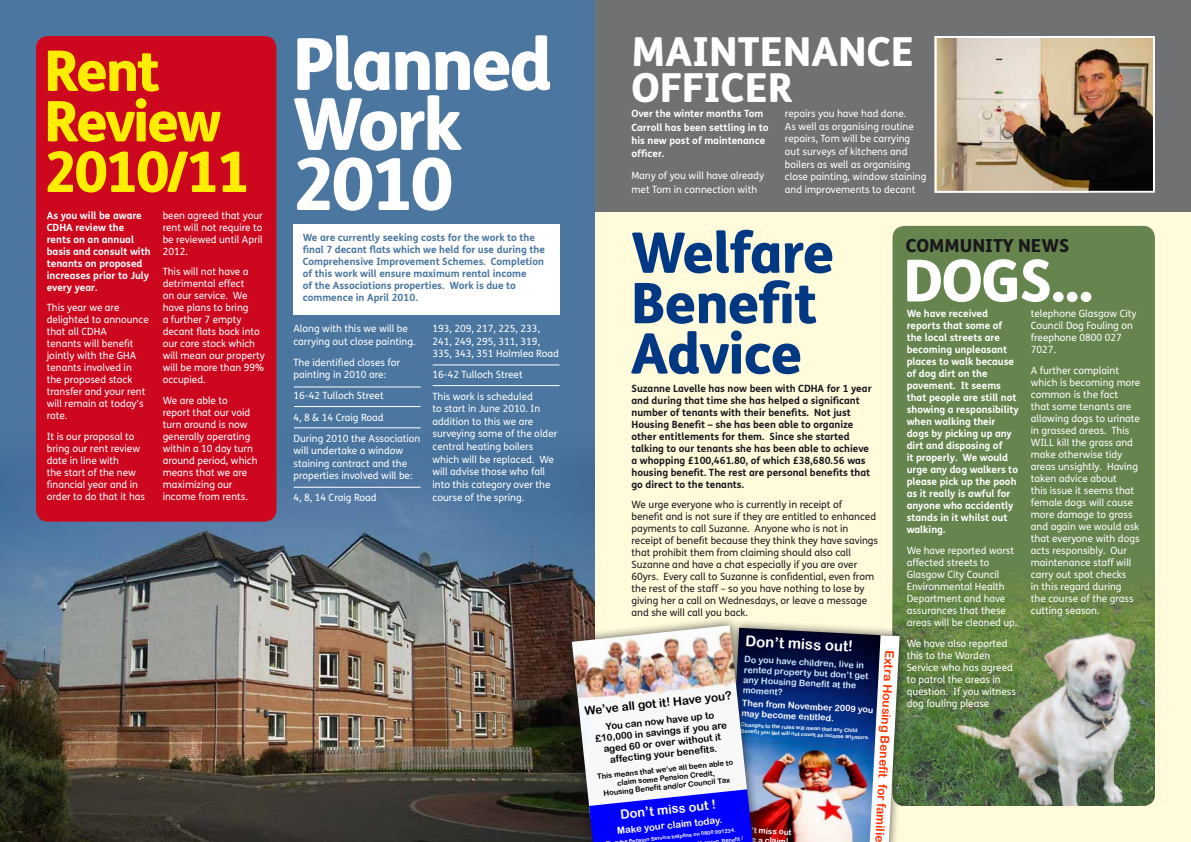
<style>
.page{position:relative;width:1191px;height:842px;background:#fff}
.page>*{position:absolute;margin:0;border:0;box-sizing:border-box;transform-origin:0 0}
.t1{font:800 72px/60px "FS Me";letter-spacing:-.04em;color:#fff}
.t2{font:800 58px "FS Me";color:#fff}
.t3{font:800 56.1px/50.5px "FS Me";letter-spacing:-.04em;color:#ffed00}
.t4{font:800 56px/50.4px "FS Me";letter-spacing:-.02em;color:#003883}
.t5{font:800 40px/36px "FS Me";color:#fff}
.t6{font:800 18px "FS Me";color:#1a171c}
.t7{font:14.8px "Arial Rounded MT Bold";color:#fff}
.t8{font:12.8px "Arial Rounded MT Bold";color:#fff}
.t9{font:12.1px "Arial Rounded MT Bold";color:#f30}
.t10{font:11.7px "Arial Rounded MT Bold";color:#000}
.t11{font:10px/12px "FS Me";color:#fff}
.t12{font:700 10px/12px "FS Me";color:#fff}
.t13{font:10px/12px "FS Me";color:#1a171c}
.t14{font:700 10px/12px "FS Me";color:#1a171c}
.t15{font:700 10px/12px "FS Me";color:#4b76a0}
.t16{font:9.6px/11.1px "Arial Rounded MT Bold";color:#000;text-align:center}
.t17{font:9.6px "Arial Rounded MT Bold";color:#fff}
.t18{font:8.9px/10.3px "Arial Rounded MT Bold";color:#cfeafd}
.t19{font:8.9px/10.3px "Arial Rounded MT Bold";color:#fff}
.t20{font:8.1px/9.4px "Arial Rounded MT Bold";color:#fff}
.t21{font:7.5px/8.6px "Arial Rounded MT Bold";color:#000;text-align:center}
.t22{font:5.4px/6.2px "Arial Rounded MT Bold";color:#fff}
.t23{font:5.3px/9.3px "Arial Rounded MT Bold";color:#fff}
</style>
<div class="page">
<div style="left:0;top:0;width:595px;height:549px;background:#4b76a0"></div>
<img style="left:0;top:432px;width:595px;height:410px">
<div style="left:595px;top:0;width:596px;height:842px;background:#fffbdb"></div>
<div style="left:595px;top:0;width:596px;height:212px;background:#707173"></div>
<img style="left:937px;top:39px;width:215px;height:151px">
<div style="left:934px;top:36px;width:221px;height:157px;border:2px solid #fff"></div>
<div style="left:36px;top:36px;width:240px;height:486px;background:#cd071e;border-radius:12px"></div>
<div style="left:892px;top:226px;width:263px;height:580px;background:#66844e;border-radius:12px"></div>
<img style="left:892px;top:563px;width:263px;height:243px">
<div style="left:717px;top:618px;width:191px;height:224px;background:#1a171c;opacity:.75"></div>
<img style="left:761px;top:628px;width:129px;height:113px">
<img style="left:761px;top:741px;width:108px;height:101px">
<svg style="left:869px;top:635px;width:30px;height:207px"></svg>
<div style="left:562px;top:615px;width:199px;height:227px;background:#1a171c;opacity:.75"></div>
<img style="left:572px;top:625px;width:176px;height:193px">
<svg style="left:589px;top:789px;width:163px;height:53px"></svg>
<div style="left:293px;top:225px;width:266px;height:90px;background:#fff"></div>
<hr style="left:294px;top:387px;width:127px;height:1px;background:#fff">
<hr style="left:294px;top:406px;width:127px;height:1px;background:#fff">
<hr style="left:294px;top:428px;width:127px;height:1px;background:#fff">
<hr style="left:294px;top:487px;width:127px;height:1px;background:#fff">
<hr style="left:433px;top:365px;width:126px;height:1px;background:#fff">
<hr style="left:433px;top:385px;width:126px;height:1px;background:#fff">
<h3 class="t3" style="left:44px;top:46px;width:207px">Rent<br>Review<br>2010/11</h3>
<p class="t12" style="left:47px;top:209px;width:105px">As you will be aware<br>CDHA review the rents on an annual basis and consult with tenants on proposed increases prior to July every year.</p>
<p class="t11" style="left:47px;top:302px;width:103px">This year we are delighted to announce that all CDHA<br>tenants will benefit jointly with the GHA tenants involved in the proposed stock transfer and your rent will remain at today’s rate.</p>
<p class="t11" style="left:47px;top:430px;width:100px">It is our proposal to bring our rent review date in line with<br>the start of the new financial year and in order to do that it has</p>
<p class="t11" style="left:163px;top:209px;width:102px;text-align:justify">been agreed that your rent will not require to be reviewed until April 2012.</p>
<p class="t11" style="left:163px;top:266px;width:104px">This will not have a detrimental effect<br>on our service. We have plans to bring<br>a further 7 empty decant flats back into our core stock which will mean our property will be more than 99% occupied.</p>
<p class="t11" style="left:163px;top:394px;width:96px">We are able to report that our void turn around is now generally operating within a 10 day turn around period, which means that we are maximizing our income from rents.</p>
<h1 class="t1" style="left:292px;top:34px;width:261px">Planned<br>Work<br>2010</h1>
<p class="t15" style="left:303px;top:232px;width:244px">We are currently seeking costs for the work to the final 7 decant flats which we held for use during the Comprehensive Improvement Schemes. Completion of this work will ensure maximum rental income<br>of the Associations properties. Work is due to commence in April 2010.</p>
<p class="t11" style="left:293px;top:322px;width:123px;line-height:12.6px">Along with this we will be carrying out close painting.</p>
<p class="t11" style="left:293px;top:356px;width:108px;line-height:12.6px">The identified closes for painting in 2010 are:</p>
<p class="t11" style="left:293px;top:386px;width:128px;line-height:21.1px">16-42 Tulloch Street<br>4, 8 &amp; 14 Craig Road<br>During 2010 the Association</p>
<p class="t11" style="left:293px;top:445px;width:120px;line-height:12.6px">will undertake a window staining contract and the properties involved will be:</p>
<p class="t11" style="left:293px;top:491px;width:85px">4, 8, 14 Craig Road</p>
<p class="t11" style="left:432px;top:322px;width:128px;line-height:12.6px">193, 209, 217, 225, 233,<br>241, 249, 295, 311, 319,<br>335, 343, 351 Holmlea Road</p>
<p class="t11" style="left:432px;top:365px;width:102px;line-height:21.1px">16-42 Tulloch Street<br>This work is scheduled</p>
<p class="t11" style="left:432px;top:403px;width:126px;line-height:12.6px">to start in June 2010. In addition to this we are surveying some of the older central heating boilers which will be replaced. We will advise those who fall into this category over the course of the spring.</p>
<h3 class="t5" style="left:631px;top:34px;width:284px">MAINTENANCE<br>OFFICER</h3>
<p class="t12" style="left:631px;top:107px;width:139px;line-height:13.4px">Over the winter months Tom<br>Carroll has been settling in to his new post of maintenance officer.</p>
<p class="t11" style="left:631px;top:169px;width:134px;line-height:13.4px">Many of you will have already met Tom in connection with</p>
<p class="t11" style="left:785px;top:108px;width:143px;line-height:12.6px">repairs you have had done.<br>As well as organising routine repairs, Tom will be carrying out surveys of kitchens and boilers as well as organising close painting, window staining and improvements to decant</p>
<h3 class="t4" style="left:631px;top:228px;width:205px">Welfare<br>Benefit<br>Advice</h3>
<p class="t14" style="left:631px;top:382px;width:242px">Suzanne Lavelle has now been with CDHA for 1 year and during that time she has helped a significant number of tenants with their benefits. Not just Housing Benefit – she has been able to organize other entitlements for them. Since she started talking to our tenants she has been able to achieve a whopping £100,461.80, of which £38,680.56 was housing benefit. The rest are personal benefits that go direct to the tenants.</p>
<p class="t13" style="left:631px;top:499px;width:248px">We urge everyone who is currently in receipt of<br>benefit and is not sure if they are entitled to enhanced payments to call Suzanne. Anyone who is not in receipt of benefit because they think they have savings that prohibit them from claiming should also call Suzanne and have a chat especially if you are over 60yrs. Every call to Suzanne is confidential, even from the rest of the staff – so you have nothing to lose by giving her a call on Wednesdays, or leave a message and she will call you back.</p>
<h3 class="t7" style="left:746px;top:632px;width:109px;rotate:3deg">Don’t miss out!</h3>
<p class="t18" style="left:744px;top:654px;width:126px;rotate:3deg">Do you have children, live in rented property but don’t get any Housing Benefit at the moment?</p>
<p class="t19" style="left:742px;top:698px;width:133px;rotate:3deg">Then from November 2009 you may become entitled.</p>
<p class="t22" style="left:741px;top:721px;width:130px;rotate:3deg">Changes to the rules will mean that any Child<br>Benefit you get will not count as income anymore.</p>
<p class="t9" style="left:897px;top:650px;width:194px;rotate:93deg">Extra Housing Benefit for familie</p>
<p class="t10" style="left:584px;top:704px;width:149px;rotate:-6deg">We’ve all got it! Have you?</p>
<p class="t16" style="left:593px;top:722px;width:134px;rotate:-6deg">You can now have up to £10,000 in savings if you are aged 60 or over without it affecting your benefits.</p>
<p class="t21" style="left:597px;top:772px;width:138px;rotate:-6deg">This means that we’ve all been able to claim some Pension Credit,<br>Housing Benefit and/or Council Tax</p>
<p class="t8" style="left:619px;top:807px;width:98px;rotate:-6deg">Don’t miss out !</p>
<p class="t17" style="left:616px;top:825px;width:107px;rotate:-6deg">Make your claim today.</p>
<p class="t20" style="left:736px;top:824px;width:58px;rotate:3deg">Don’t miss out make a claim!</p>
<p class="t23" style="left:709px;top:828px;width:34px;text-indent:-89px;rotate:-6deg">he Pension Service helpline on 0800 991234.<br>in Benefit /</p>
<h3 class="t6" style="left:905px;top:234px;width:165px">COMMUNITY NEWS</h3>
<h2 class="t2" style="left:903px;top:244px;width:191px">Dogs…</h2>
<p class="t12" style="left:906px;top:308px;width:114px">We have received reports that some of the local streets are becoming unpleasant places to walk because of dog dirt on the pavement. It seems that people are still not showing a responsibility when walking their dogs by picking up any dirt and disposing of<br>it properly. We would urge any dog walkers to please pick up the pooh as it really is awful for anyone who accidently stands in it whilst out walking.</p>
<p class="t11" style="left:906px;top:545px;width:112px">We have reported worst affected streets to<br>Glasgow City Council<br>Environmental Health<br>Department and have assurances that these areas will be cleaned up.</p>
<p class="t11" style="left:906px;top:637px;width:111px">We have also reported this to the Warden<br>Service who has agreed to patrol the areas in question. If you witness dog fouling please</p>
<p class="t11" style="left:1030px;top:308px;width:107px">telephone Glasgow City<br>Council Dog Fouling on freephone 0800 027<br>7027.</p>
<p class="t11" style="left:1030px;top:365px;width:111px">A further complaint which is becoming more common is the fact<br>that some tenants are allowing dogs to urinate in grassed areas. This<br>WILL kill the grass and make otherwise tidy areas unsightly. Having taken advice about<br>this issue it seems that female dogs will cause more damage to grass and again we would ask that everyone with dogs acts responsibly. Our maintenance staff will carry out spot checks<br>in this regard during<br>the course of the grass cutting season.</p>
</div>
